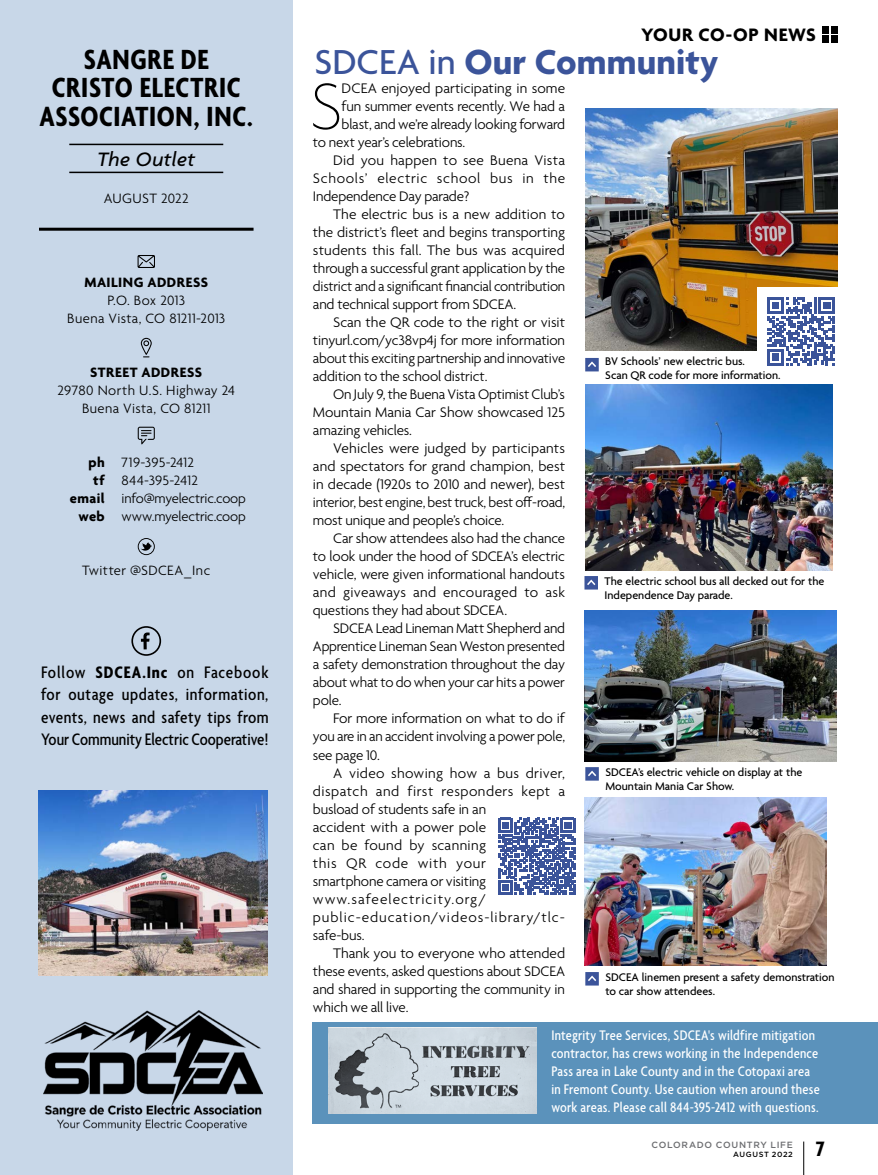
<style>
.page{position:relative;width:878px;height:1175px;background:#fff}
.page>*{position:absolute;margin:0;border:0;box-sizing:border-box;transform-origin:0 0}
.t1{font:100 71.4px "Agenda";color:#000}
.t2{font:700 37.5px "Agenda";letter-spacing:.005em;color:#3b549a}
.t3{font:700 condensed 30px/28.5px "Agenda";letter-spacing:.02em;color:#000;text-align:center}
.t4{font:700 condensed 22.5px "Agenda";color:#000}
.t5{font:italic 500 21px "Agenda";letter-spacing:.02em;color:#000}
.t6{font:700 19.5px "Agenda";letter-spacing:.03em;color:#000}
.t7{font:500 condensed 18px/22.5px "Agenda";color:#000;text-align:justify}
.t8{font:300 15px "Agenda";letter-spacing:-.01em;color:#000}
.t9{font:500 condensed 15px/18px "Agenda";letter-spacing:.015em;color:#fff}
.t10{font:300 15px "Agenda";letter-spacing:.01em;color:#000}
.t11{font:300 15px "Agenda";letter-spacing:.025em;color:#000}
.t12{font:300 15px "Agenda";letter-spacing:.045em;color:#000}
.t13{font:300 15px "Agenda";letter-spacing:.06em;color:#000}
.t14{font:300 15px "Agenda";letter-spacing:.035em;color:#000}
.t15{font:300 15px "Agenda";letter-spacing:.015em;color:#000}
.t16{font:300 15px "Agenda";letter-spacing:.02em;color:#000}
.t17{font:300 15px "Agenda";letter-spacing:.065em;color:#000}
.t18{font:300 14.7px/18px "Agenda";letter-spacing:.015em;color:#000;text-align:center}
.t19{font:700 14.7px "Agenda";letter-spacing:.035em;color:#000}
.t20{font:300 14.7px "Agenda";letter-spacing:-.015em;color:#000}
.t21{font:300 14.7px "Agenda";letter-spacing:-.01em;color:#000}
.t22{font:500 12px/14.4px "Agenda";color:#000}
.t23{font:500 9px "Gotham HTF";letter-spacing:.075em;color:#6d6e71}
.t24{font:500 7.5px "Gotham HTF";letter-spacing:.08em;color:#000}
.s1{font-weight:700}
.s2{font-weight:500}
</style>
<div class="page">
<div style="left:0;top:0;width:292px;height:1174px;background:#c8d7e8"></div>
<hr style="left:69px;top:144px;width:154px;height:1px;background:#000">
<hr style="left:69px;top:172px;width:154px;height:1px;background:#000">
<hr style="left:39px;top:228px;width:214px;height:3px;background:#000">
<svg style="left:137px;top:255px;width:18px;height:13px"></svg>
<svg style="left:141px;top:338px;width:11px;height:19px"></svg>
<svg style="left:138px;top:427px;width:17px;height:17px"></svg>
<svg style="left:131px;top:626px;width:30px;height:30px"></svg>
<svg style="left:138px;top:538px;width:17px;height:17px"></svg>
<img style="left:38px;top:790px;width:230px;height:185px">
<img style="left:44px;top:1010px;width:218px;height:120px">
<div style="left:313px;top:1021px;width:565px;height:102px;background:#5b92bb"></div>
<svg style="left:328px;top:1027px;width:209px;height:86px;background:#b7c0c7"></svg>
<img style="left:585px;top:108px;width:252px;height:242px">
<svg style="left:585px;top:358px;width:13px;height:13px"></svg>
<img style="left:585px;top:385px;width:247px;height:185px">
<svg style="left:584px;top:576px;width:14px;height:13px"></svg>
<img style="left:584px;top:797px;width:242px;height:169px">
<img style="left:584px;top:610px;width:252px;height:151px">
<svg style="left:585px;top:767px;width:13px;height:13px"></svg>
<svg style="left:585px;top:972px;width:13px;height:13px"></svg>
<div style="left:757px;top:287px;width:88px;height:80px;background:#fff"></div>
<svg style="left:767px;top:297px;width:68px;height:68px"></svg>
<svg style="left:498px;top:818px;width:77px;height:77px"></svg>
<hr style="left:803px;top:1141px;width:1px;height:33px;background:#000">
<div style="left:830px;top:36px;width:7px;height:7px;background:#000"></div>
<div style="left:830px;top:26px;width:7px;height:7px;background:#000"></div>
<div style="left:821px;top:36px;width:7px;height:7px;background:#000"></div>
<div style="left:821px;top:26px;width:7px;height:7px;background:#000"></div>
<h3 class="t3" style="left:40px;top:47px;width:215px">SANGRE DE<br>CRISTO ELECTRIC<br>ASSOCIATION, INC.</h3>
<h3 class="t5" style="left:97px;top:146px;width:99px">The Outlet</h3>
<p class="t18" style="left:104px;top:190px;width:87px">AUGUST 2022</p>
<p class="t19" style="left:84px;top:274px;width:125px">MAILING ADDRESS</p>
<p class="t18" style="left:67px;top:292px;width:159px">P.O. Box 2013<br>Buena Vista, CO 81211-2013</p>
<p class="t19" style="left:90px;top:364px;width:113px">STREET ADDRESS</p>
<p class="t18" style="left:57px;top:382px;width:179px">29780 North U.S. Highway 24<br>Buena Vista, CO 81211</p>
<p class="t18" style="left:88px;top:454px;width:107px"><span class="s1">ph</span> 719-395-2412</p>
<p class="t18" style="left:93px;top:472px;width:106px"><span class="s1">tf</span> 844-395-2412</p>
<p class="t20" style="left:70px;top:490px;width:178px"><span class="s1">email</span> info@myelectric.coop</p>
<p class="t21" style="left:78px;top:508px;width:169px"><span class="s1">web</span> www.myelectric.coop</p>
<p class="t18" style="left:82px;top:562px;width:130px">Twitter @SDCEA_Inc</p>
<p class="t7" style="left:41px;top:661px;width:229px">Follow <span class="s1">SDCEA.Inc</span> on Facebook for outage updates, information, events, news and safety tips from Your Community Electric Cooperative!</p>
<h3 class="t6" style="left:641px;top:24px;width:176px">YOUR CO-OP NEWS</h3>
<h2 class="t2" style="left:314px;top:42px;width:405px"><span class="s2">SDCEA in</span> Our Community</h2>
<h1 class="t1" style="left:309px;top:68px;width:34px">S</h1>
<p class="t8" style="left:341px;top:80px;width:225px">DCEA enjoyed participating in some</p>
<p class="t8" style="left:341px;top:98px;width:225px">fun summer events recently. We had a</p>
<p class="t8" style="left:341px;top:116px;width:225px">blast, and we’re already looking forward</p>
<p class="t8" style="left:313px;top:134px;width:154px">to next year’s celebrations.</p>
<p class="t15" style="left:333px;top:152px;width:233px">Did you happen to see Buena Vista</p>
<p class="t12" style="left:313px;top:170px;width:254px">Schools’ electric school bus in the</p>
<p class="t8" style="left:313px;top:188px;width:158px">Independence Day parade?</p>
<p class="t8" style="left:333px;top:206px;width:233px">The electric bus is a new addition to</p>
<p class="t8" style="left:313px;top:224px;width:254px">the district’s fleet and begins transporting</p>
<p class="t10" style="left:313px;top:242px;width:253px">students this fall. The bus was acquired</p>
<p class="t8" style="left:313px;top:260px;width:253px">through a successful grant application by the</p>
<p class="t8" style="left:313px;top:278px;width:254px">district and a significant financial contribution</p>
<p class="t8" style="left:313px;top:296px;width:205px">and technical support from SDCEA.</p>
<p class="t8" style="left:333px;top:314px;width:233px">Scan the QR code to the right or visit</p>
<p class="t8" style="left:313px;top:332px;width:254px">tinyurl.com/yc38vp4j for more information</p>
<p class="t8" style="left:313px;top:350px;width:254px">about this exciting partnership and innovative</p>
<p class="t8" style="left:313px;top:368px;width:176px">addition to the school district.</p>
<p class="t8" style="left:333px;top:386px;width:233px">On July 9, the Buena Vista Optimist Club’s</p>
<p class="t8" style="left:313px;top:404px;width:254px">Mountain Mania Car Show showcased 125</p>
<p class="t8" style="left:313px;top:422px;width:101px">amazing vehicles.</p>
<p class="t10" style="left:333px;top:440px;width:233px">Vehicles were judged by participants</p>
<p class="t8" style="left:313px;top:458px;width:254px">and spectators for grand champion, best</p>
<p class="t8" style="left:313px;top:476px;width:254px">in decade (1920s to 2010 and newer), best</p>
<p class="t8" style="left:313px;top:494px;width:254px">interior, best engine, best truck, best off-road,</p>
<p class="t8" style="left:313px;top:512px;width:193px">most unique and people’s choice.</p>
<p class="t8" style="left:333px;top:530px;width:233px">Car show attendees also had the chance</p>
<p class="t8" style="left:313px;top:548px;width:253px">to look under the hood of SDCEA’s electric</p>
<p class="t8" style="left:313px;top:566px;width:253px">vehicle, were given informational handouts</p>
<p class="t11" style="left:313px;top:584px;width:253px">and giveaways and encouraged to ask</p>
<p class="t8" style="left:313px;top:602px;width:196px">questions they had about SDCEA.</p>
<p class="t8" style="left:333px;top:620px;width:233px">SDCEA Lead Lineman Matt Shepherd and</p>
<p class="t8" style="left:313px;top:638px;width:254px">Apprentice Lineman Sean Weston presented</p>
<p class="t8" style="left:313px;top:656px;width:254px">a safety demonstration throughout the day</p>
<p class="t8" style="left:313px;top:674px;width:253px">about what to do when your car hits a power</p>
<p class="t8" style="left:313px;top:692px;width:30px">pole.</p>
<p class="t8" style="left:333px;top:710px;width:233px">For more information on what to do if</p>
<p class="t8" style="left:313px;top:728px;width:254px">you are in an accident involving a power pole,</p>
<p class="t8" style="left:313px;top:746px;width:68px">see page 10.</p>
<p class="t16" style="left:333px;top:764px;width:233px">A video showing how a bus driver,</p>
<p class="t14" style="left:313px;top:782px;width:254px">dispatch and first responders kept a</p>
<p class="t8" style="left:313px;top:800px;width:175px">busload of students safe in an</p>
<p class="t8" style="left:313px;top:818px;width:175px">accident with a power pole</p>
<p class="t11" style="left:313px;top:836px;width:175px">can be found by scanning</p>
<p class="t12" style="left:313px;top:854px;width:175px">this QR code with your</p>
<p class="t8" style="left:313px;top:872px;width:175px">smartphone camera or visiting</p>
<p class="t17" style="left:313px;top:890px;width:175px">www.safeelectricity.org/</p>
<p class="t13" style="left:313px;top:908px;width:253px">public-education/videos-library/tlc-</p>
<p class="t8" style="left:313px;top:926px;width:53px">safe-bus.</p>
<p class="t8" style="left:333px;top:944px;width:233px">Thank you to everyone who attended</p>
<p class="t8" style="left:313px;top:962px;width:254px">these events, asked questions about SDCEA</p>
<p class="t8" style="left:313px;top:980px;width:253px">and shared in supporting the community in</p>
<p class="t8" style="left:313px;top:998px;width:97px">which we all live.</p>
<p class="t22" style="left:605px;top:354px;width:177px">BV Schools’ new electric bus.<br>Scan QR code for more information.</p>
<p class="t22" style="left:604px;top:574px;width:221px">The electric school bus all decked out for the<br>Independence Day parade.</p>
<p class="t22" style="left:605px;top:765px;width:198px">SDCEA’s electric vehicle on display at the<br>Mountain Mania Car Show.</p>
<p class="t22" style="left:605px;top:970px;width:230px">SDCEA linemen present a safety demonstration to car show attendees.</p>
<p class="t9" style="left:551px;top:1026px;width:270px">Integrity Tree Services, SDCEA's wildfire mitigation contractor, has crews working in the Independence Pass area in Lake County and in the Cotopaxi area in Fremont County. Use caution when around these work areas. Please call 844-395-2412 with questions.</p>
<p class="t23" style="left:651px;top:1140px;width:143px">COLORADO COUNTRY LIFE</p>
<p class="t24" style="left:733px;top:1150px;width:61px">AUGUST 2022</p>
<h3 class="t4" style="left:816px;top:1136px;width:10px">7</h3>
</div>
